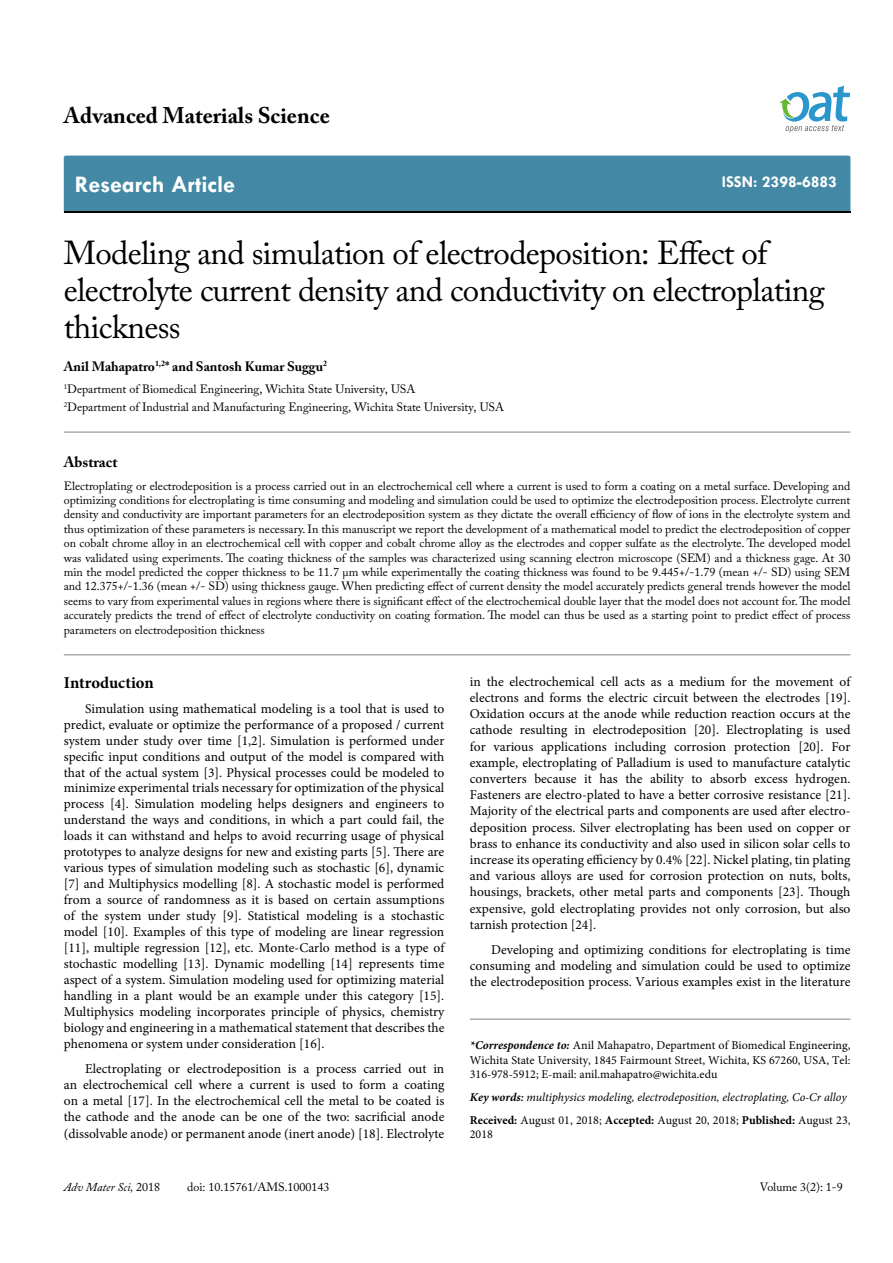
<style>
.page{position:relative;width:893px;height:1263px;background:#fff}
.page>*{position:absolute;margin:0;border:0;box-sizing:border-box;transform-origin:0 0}
.t1{font:33px/37.5px "Adobe Caslon Pro";letter-spacing:-.02em;color:#000}
.t2{font:700 24px "Tw Cen";color:#fff}
.t3{font:700 22.5px "Adobe Caslon Pro";color:#000}
.t4{font:700 16.5px "Tw Cen";color:#fff}
.t5{font:700 16.5px "Minion Pro";letter-spacing:-.005em;color:#000}
.t6{font:700 15px "Adobe Caslon Pro";color:#000}
.t7{font:13.5px/15.9px "Minion Pro";color:#000;text-align:justify}
.t8{font:700 13.5px "Adobe Caslon Pro";color:#000}
.t9{font:12px/14.4px "Adobe Caslon Pro";color:#000}
.t10{font:12px/14.4px "Minion Pro";color:#000;text-align:justify}
.t11{font:italic 12px/23px "Minion Pro";color:#000}
.t12{font:italic 12px "Adobe Caslon Pro";color:#000}
.s1{font-weight:700;font-style:italic}
.s2{font-weight:700}
.s3{font-weight:600}
.s4{font-weight:700;font-style:normal}
.s5{font-style:normal}
</style>
<div class="page">
<div style="left:64px;top:156px;width:786px;height:56px;background:#4389a5"></div>
<svg style="left:779px;top:86px;width:71px;height:47px"></svg>
<hr style="left:64px;top:432px;width:786px;height:1px;background:#808285">
<hr style="left:64px;top:655px;width:786px;height:1px;background:#808285">
<hr style="left:470px;top:1019px;width:380px;height:1px;background:#808285">
<h3 class="t3" style="left:64px;top:102px;width:267px">Advanced Materials Science</h3>
<h2 class="t2" style="left:75px;top:170px;width:162px">Research Article</h2>
<p class="t4" style="left:722px;top:172px;width:117px">ISSN: 2398-6883</p>
<h1 class="t1" style="left:64px;top:233px;width:762px">Modeling and simulation of electrodeposition: Effect of electrolyte current density and conductivity on electroplating thickness</h1>
<p class="t8" style="left:64px;top:358px;width:265px">Anil Mahapatro<sup>1,2</sup>* and Santosh Kumar Suggu<sup>2</sup></p>
<p class="t9" style="left:64px;top:380px;width:442px;line-height:18px"><sup>1</sup>Department of Biomedical Engineering, Wichita State University, USA<br><sup>2</sup>Department of Industrial and Manufacturing Engineering, Wichita State University, USA</p>
<p class="t6" style="left:64px;top:453px;width:55px">Abstract</p>
<p class="t9" style="left:64px;top:478px;width:788px;text-align:justify">Electroplating or electrodeposition is a process carried out in an electrochemical cell where a current is used to form a coating on a metal surface. Developing and optimizing conditions for electroplating is time consuming and modeling and simulation could be used to optimize the electrodeposition process. Electrolyte current density and conductivity are important parameters for an electrodeposition system as they dictate the overall efficiency of flow of ions in the electrolyte system and thus optimization of these parameters is necessary. In this manuscript we report the development of a mathematical model to predict the electrodeposition of copper on cobalt chrome alloy in an electrochemical cell with copper and cobalt chrome alloy as the electrodes and copper sulfate as the electrolyte. The developed model was validated using experiments. The coating thickness of the samples was characterized using scanning electron microscope (SEM) and a thickness gage. At 30 min the model predicted the copper thickness to be 11.7 µm while experimentally the coating thickness was found to be 9.445+/-1.79 (mean +/- SD) using SEM and 12.375+/-1.36 (mean +/- SD) using thickness gauge. When predicting effect of current density the model accurately predicts general trends however the model seems to vary from experimental values in regions where there is significant effect of the electrochemical double layer that the model does not account for. The model accurately predicts the trend of effect of electrolyte conductivity on coating formation. The model can thus be used as a starting point to predict effect of process parameters on electrodeposition thickness</p>
<p class="t5" style="left:64px;top:671px;width:91px">Introduction</p>
<p class="t7" style="left:64px;top:700px;width:382px;text-indent:21px">Simulation using mathematical modeling is a tool that is used to predict, evaluate or optimize the performance of a proposed / current system under study over time [1,2]. Simulation is performed under specific input conditions and output of the model is compared with that of the actual system [3]. Physical processes could be modeled to minimize experimental trials necessary for optimization of the physical process [4]. Simulation modeling helps designers and engineers to understand the ways and conditions, in which a part could fail, the loads it can withstand and helps to avoid recurring usage of physical prototypes to analyze designs for new and existing parts [5]. There are various types of simulation modeling such as stochastic [6], dynamic [7] and Multiphysics modelling [8]. A stochastic model is performed from a source of randomness as it is based on certain assumptions of the system under study [9]. Statistical modeling is a stochastic model [10]. Examples of this type of modeling are linear regression [11], multiple regression [12], etc. Monte-Carlo method is a type of stochastic modelling [13]. Dynamic modelling [14] represents time aspect of a system. Simulation modeling used for optimizing material handling in a plant would be an example under this category [15].<br>Multiphysics modeling incorporates principle of physics, chemistry biology and engineering in a mathematical statement that describes the phenomena or system under consideration [16].</p>
<p class="t7" style="left:64px;top:1060px;width:382px;text-indent:21px">Electroplating or electrodeposition is a process carried out in an electrochemical cell where a current is used to form a coating on a metal [17]. In the electrochemical cell the metal to be coated is the cathode and the anode can be one of the two: sacrificial anode (dissolvable anode) or permanent anode (inert anode) [18]. Electrolyte</p>
<p class="t7" style="left:470px;top:673px;width:382px">in the electrochemical cell acts as a medium for the movement of electrons and forms the electric circuit between the electrodes [19].<br>Oxidation occurs at the anode while reduction reaction occurs at the cathode resulting in electrodeposition [20]. Electroplating is used for various applications including corrosion protection [20]. For example, electroplating of Palladium is used to manufacture catalytic converters because it has the ability to absorb excess hydrogen.<br>Fasteners are electro-plated to have a better corrosive resistance [21].<br>Majority of the electrical parts and components are used after electro&shy;deposition process. Silver electroplating has been used on copper or brass to enhance its conductivity and also used in silicon solar cells to increase its operating efficiency by 0.4% [22]. Nickel plating, tin plating and various alloys are used for corrosion protection on nuts, bolts, housings, brackets, other metal parts and components [23]. Though expensive, gold electroplating provides not only corrosion, but also tarnish protection [24].</p>
<p class="t7" style="left:470px;top:941px;width:382px;text-indent:21px">Developing and optimizing conditions for electroplating is time consuming and modeling and simulation could be used to optimize the electrodeposition process. Various examples exist in the literature</p>
<p class="t10" style="left:470px;top:1038px;width:382px"><span class="s1">*Correspondence to:</span> Anil Mahapatro, Department of Biomedical Engineering, Wichita State University, 1845 Fairmount Street, Wichita, KS 67260, USA, Tel:<br>316-978-5912; E-mail: anil.mahapatro@wichita.edu</p>
<p class="t11" style="left:470px;top:1085px;width:382px"><span class="s2">Key words</span><span class="s3">:</span> multiphysics modeling, electrodeposition, electroplating, Co-Cr alloy<br><span class="s4">Received:</span> <span class="s5">August 01, 2018;</span> <span class="s4">Accepted:</span> <span class="s5">August 20, 2018;</span> <span class="s4">Published:</span> <span class="s5">August 23,</span></p>
<p class="t10" style="left:470px;top:1127px;width:25px">2018</p>
<p class="t12" style="left:64px;top:1180px;width:98px">Adv Mater Sci, <span class="s5">2018</span></p>
<p class="t9" style="left:187px;top:1180px;width:144px">doi: 10.15761/AMS.1000143</p>
<p class="t9" style="left:760px;top:1180px;width:84px">Volume 3(2): 1-9</p>
</div>
